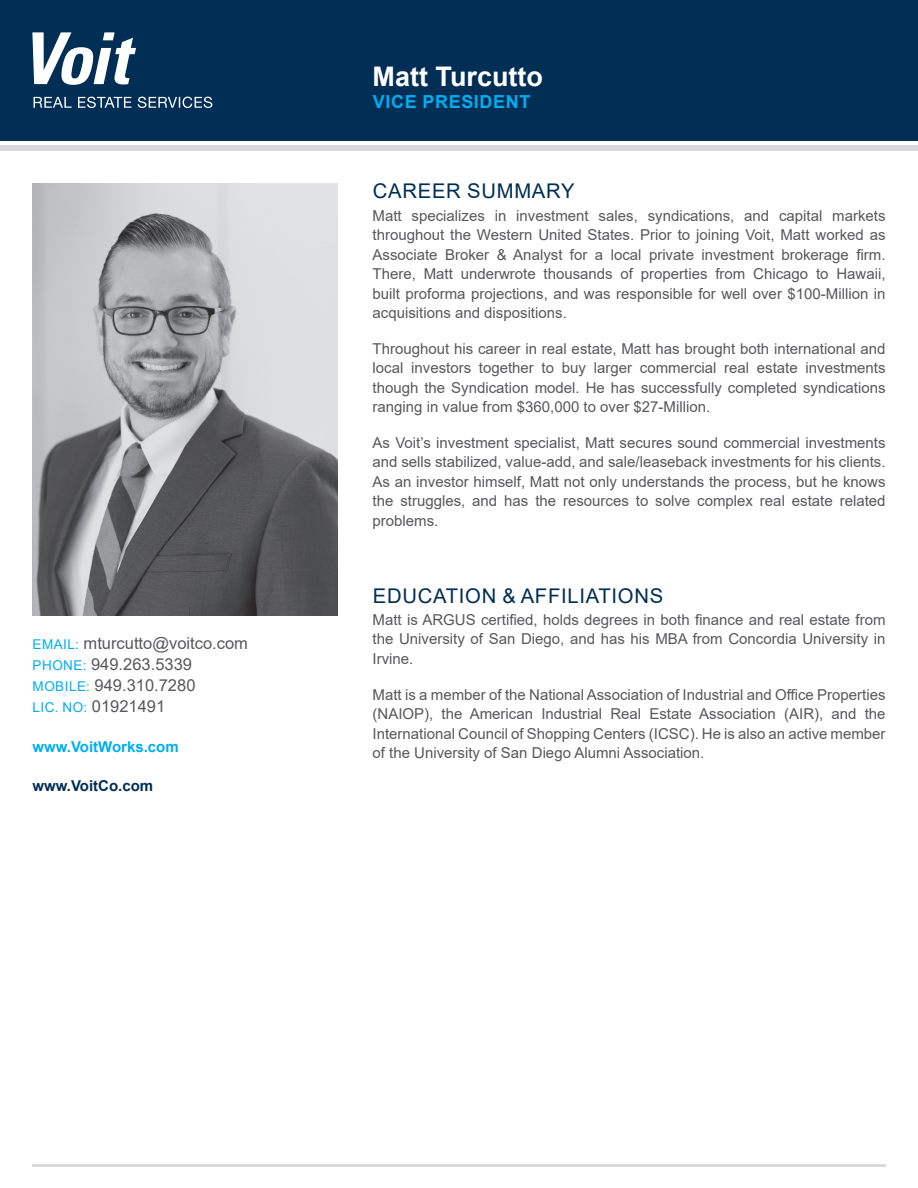
<style>
.page{position:relative;width:918px;height:1188px;background:#fff}
.page>*{position:absolute;margin:0;border:0;box-sizing:border-box;transform-origin:0 0}
.Name{font:700 27px "Arial";color:#fff}
.Heading{font:20.25px "Arial";letter-spacing:.035em;color:#002e54}
.t1{font:700 18px "Arial";letter-spacing:.035em;color:#00aeef}
.Contact_Info{font:16.5px "Arial";color:#57585a}
.Copy{font:15px/19.5px "Arial";color:#57585a;text-align:justify}
.web{font:700 15px "Arial";color:#00aeef}
.web-2{font:700 15px "Arial";color:#002e54}
.s1{font-size:13.5px;color:#00aeef}
</style>
<div class="page">
<div style="left:0;top:0;width:918px;height:140px;background:#002e54"></div>
<div style="left:0;top:146px;width:918px;height:5px;background:#d9dadc"></div>
<hr style="left:32px;top:1164px;width:854px;height:2px;background:#d9dadc">
<svg style="left:34px;top:97px;width:38px;height:11px"></svg>
<svg style="left:78px;top:97px;width:53px;height:11px"></svg>
<svg style="left:138px;top:97px;width:74px;height:11px"></svg>
<svg style="left:32px;top:32px;width:104px;height:53px"></svg>
<img style="left:32px;top:184px;width:305px;height:432px">
<p class="Contact_Info" style="left:33px;top:632px;width:217px"><span class="s1">EMAIL:</span> mturcutto@voitco.com</p>
<p class="Contact_Info" style="left:33px;top:653px;width:161px"><span class="s1">PHONE:</span> 949.263.5339</p>
<p class="Contact_Info" style="left:33px;top:674px;width:164px"><span class="s1">MOBILE:</span> 949.310.7280</p>
<p class="Contact_Info" style="left:33px;top:695px;width:134px"><span class="s1">LIC. NO:</span> 01921491</p>
<p class="web" style="left:32px;top:736px;width:148px">www.VoitWorks.com</p>
<p class="web-2" style="left:32px;top:776px;width:122px">www.VoitCo.com</p>
<p class="Name" style="left:373px;top:58px;width:172px">Matt Turcutto</p>
<p class="t1" style="left:373px;top:89px;width:159px">VICE PRESIDENT</p>
<p class="Heading" style="left:373px;top:177px;width:203px">CAREER SUMMARY</p>
<p class="Copy" style="left:373px;top:205px;width:515px">Matt specializes in investment sales, syndications, and capital markets throughout the Western United States. Prior to joining Voit, Matt worked as Associate Broker &amp; Analyst for a local private investment brokerage firm.<br>There, Matt underwrote thousands of properties from Chicago to Hawaii, built proforma projections, and was responsible for well over $100-Million in acquisitions and dispositions.</p>
<p class="Copy" style="left:373px;top:339px;width:515px">Throughout his career in real estate, Matt has brought both international and local investors together to buy larger commercial real estate investments though the Syndication model. He has successfully completed syndications ranging in value from $360,000 to over $27-Million.</p>
<p class="Copy" style="left:373px;top:433px;width:514px">As Voit’s investment specialist, Matt secures sound commercial investments and sells stabilized, value-add, and sale/leaseback investments for his clients.<br>As an investor himself, Matt not only understands the process, but he knows the struggles, and has the resources to solve complex real estate related problems.</p>
<p class="Heading" style="left:373px;top:582px;width:292px">EDUCATION &amp; AFFILIATIONS</p>
<p class="Copy" style="left:373px;top:610px;width:515px">Matt is ARGUS certified, holds degrees in both finance and real estate from the University of San Diego, and has his MBA from Concordia University in Irvine.</p>
<p class="Copy" style="left:373px;top:685px;width:514px">Matt is a member of the National Association of Industrial and Office Properties (NAIOP), the American Industrial Real Estate Association (AIR), and the International Council of Shopping Centers (ICSC). He is also an active member of the University of San Diego Alumni Association.</p>
</div>
